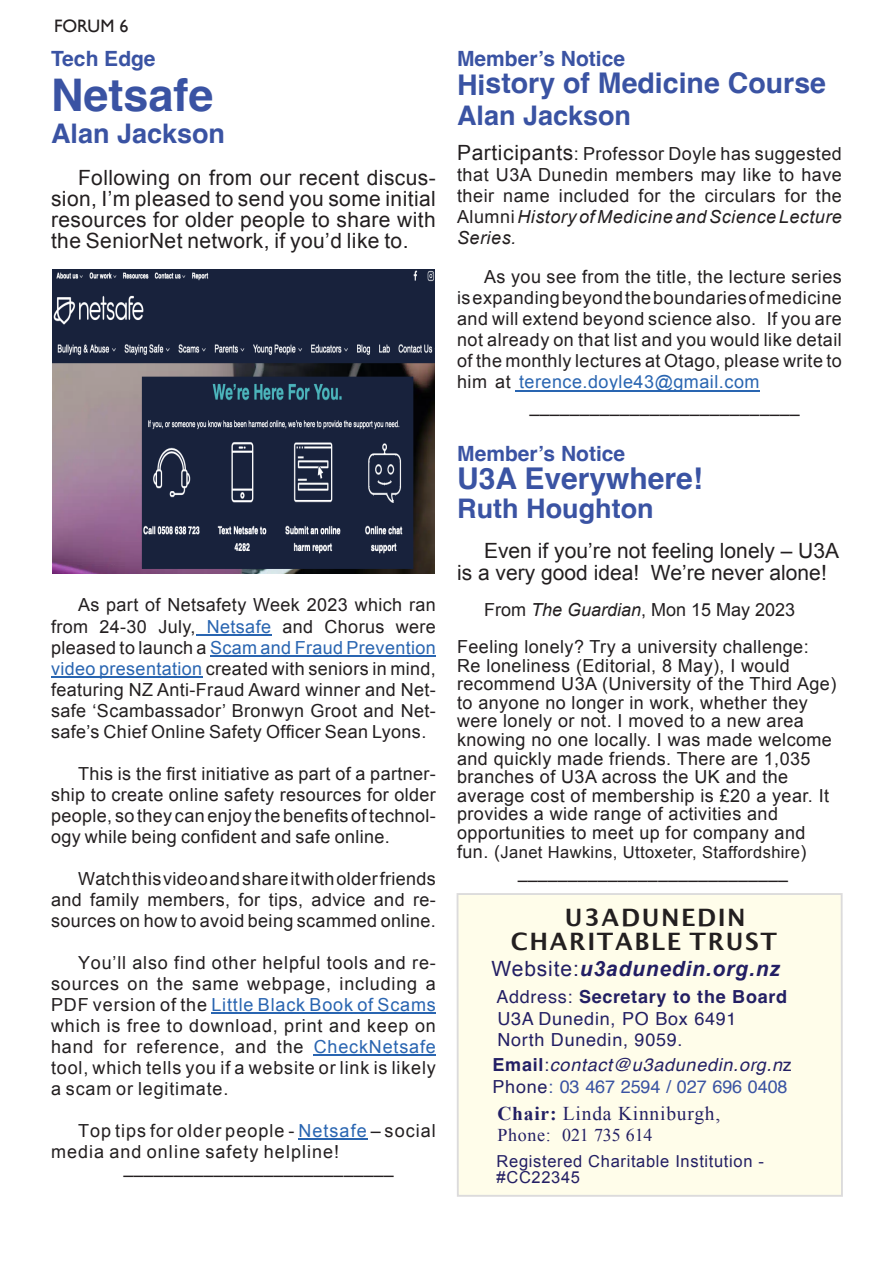
<style>
.page{position:relative;width:893px;height:1263px;background:#fff}
.page>*{position:absolute;margin:0;border:0;box-sizing:border-box;transform-origin:0 0}
.t1{font:700 45px "Helvetica";color:#3a53a3}
.t2{font:700 30px "Helvetica";color:#3a53a3}
.t3{font:700 28.5px "Helvetica";color:#3a53a3}
.t4{font:700 27px "Helvetica";color:#3a53a3}
.t5{font:700 24px/24px "Lucida Grande";letter-spacing:.065em;color:#231f20}
.t6{font:21px/21px "Arial";color:#231f20;text-align:justify}
.t7{font:700 21px "Helvetica";color:#3a53a3}
.t8{font:italic 700 21px "Arial";letter-spacing:.04em;color:#231f64}
.t9{font:19.5px "Times New Roman";letter-spacing:.04em;color:#231f64}
.t10{font:18px/21px "Arial";letter-spacing:.025em;color:#231f20;text-align:justify}
.t11{font:18px/21px "Arial";letter-spacing:.06em;color:#231f20}
.t12{font:18px/21.6px "Helvetica";letter-spacing:.04em;color:#231f64}
.t13{font:italic 18px/21.6px "Helvetica";letter-spacing:.04em;color:#231f64}
.t14{font:18px "Times New Roman";letter-spacing:-.005em;color:#231f64}
.t15{font:18px "Gill Sans";color:#231f20}
.t16{font:16.5px "Arial";letter-spacing:.025em;color:#231f20}
.t17{font:16.5px/16.5px "Arial";letter-spacing:.04em;color:#231f64}
.s1{color:#2965b1}
.s2{font-size:21px}
.s3{font-style:italic}
.s4{font-size:18px}
.s5{font-weight:400;font-style:normal}
.s6{font-weight:700}
.s7{font-weight:700;font-style:normal}
.s8{font-style:normal}
.s9{font-style:normal;color:#3a53a3}
</style>
<div class="page">
<hr style="left:196px;top:634px;width:75px;height:2px;background:#2965b1">
<hr style="left:210px;top:655px;width:226px;height:2px;background:#2965b1">
<hr style="left:51px;top:676px;width:152px;height:2px;background:#2965b1">
<hr style="left:211px;top:1012px;width:225px;height:2px;background:#2965b1">
<hr style="left:314px;top:1054px;width:122px;height:2px;background:#2965b1">
<hr style="left:298px;top:1138px;width:70px;height:2px;background:#2965b1">
<hr style="left:515px;top:390px;width:244px;height:1px;background:#2965b1">
<img style="left:53px;top:270px;width:382px;height:304px">
<div style="left:457px;top:893px;width:386px;height:304px;background:#fffdea"></div>
<p class="t15" style="left:54px;top:19px;width:76px">FORUM 6</p>
<p class="t7" style="left:51px;top:50px;width:106px">Tech Edge</p>
<h1 class="t1" style="left:51px;top:77px;width:164px">Netsafe</h1>
<h3 class="t4" style="left:51px;top:122px;width:176px">Alan Jackson</h3>
<p class="t6" style="left:51px;top:169px;width:386px;text-indent:27px">Following on from our recent discus&shy;sion, I’m pleased to send you some initial resources for older people to share with the SeniorNet network, if you’d like to.</p>
<p class="t10" style="left:51px;top:596px;width:386px;text-indent:27px">As part of Netsafety Week 2023 which ran from 24-30 July, <span class="s1">Netsafe</span> and Chorus were pleased to launch a <span class="s1">Scam and Fraud Prevention video presentation</span> created with seniors in mind, featuring NZ Anti-Fraud Award winner and Net&shy;safe ‘Scambassador’ Bronwyn Groot and Net&shy;safe’s Chief Online Safety Officer Sean Lyons.</p>
<p class="t10" style="left:51px;top:764px;width:386px;text-indent:27px">This is the first initiative as part of a partner&shy;ship to create online safety resources for older people, so they can enjoy the benefits of technol&shy;ogy while being confident and safe online.</p>
<p class="t10" style="left:51px;top:869px;width:386px;text-indent:27px">Watch this video and share it with older friends and family members, for tips, advice and re&shy;sources on how to avoid being scammed online.</p>
<p class="t10" style="left:51px;top:953px;width:386px;text-indent:27px">You’ll also find other helpful tools and re&shy;sources on the same webpage, including a PDF version of the <span class="s1">Little Black Book of Scams </span>which is free to download, print and keep on hand for reference, and the <span class="s1">CheckNetsafe </span>tool, which tells you if a website or link is likely a scam or legitimate.</p>
<p class="t11" style="left:51px;top:1121px;width:386px;text-indent:27px">Top tips for older people - <span class="s1">Netsafe</span> – social media and online safety helpline!</p>
<p class="t10" style="left:123px;top:1166px;width:272px">–––––––––––––––––––––––––––</p>
<p class="t7" style="left:457px;top:51px;width:170px">Member’s Notice</p>
<h3 class="t3" style="left:457px;top:72px;width:370px">History of Medicine Course</h3>
<h3 class="t4" style="left:457px;top:105px;width:176px">Alan Jackson</h3>
<p class="t10" style="left:457px;top:145px;width:386px"><span class="s2">Participants</span>: Professor Doyle has suggested that U3A Dunedin members may like to have their name included for the circulars for the Alumni <span class="s3">History of Medicine and Science Lecture Series.</span></p>
<p class="t10" style="left:457px;top:268px;width:386px;text-indent:27px">As you see from the title, the lecture series is expanding beyond the boundaries of medicine and will extend beyond science also. If you are not already on that list and you would like detail of the monthly lectures at Otago, please write to him at <span class="s1">terence.doyle43@gmail.com</span></p>
<p class="t10" style="left:529px;top:405px;width:272px">–––––––––––––––––––––––––––</p>
<p class="t7" style="left:457px;top:445px;width:170px">Member’s Notice</p>
<h2 class="t2" style="left:457px;top:467px;width:247px">U3A Everywhere!</h2>
<h3 class="t4" style="left:457px;top:497px;width:198px">Ruth Houghton</h3>
<p class="t6" style="left:457px;top:542px;width:383px;line-height:21.8px;text-indent:27px">Even if you’re not feeling lonely – U3A is a very good idea! We’re never alone!</p>
<p class="t10" style="left:457px;top:593px;width:353px;line-height:36.6px;text-indent:27px">From <span class="s3">The Guardian</span>, Mon 15 May 2023<br>Feeling lonely? Try a university challenge:</p>
<p class="t10" style="left:457px;top:658px;width:381px;line-height:18.6px;text-align:left">Re loneliness (Editorial, 8 May), I would recommend U3A (University of the Third Age) to anyone no longer in work, whether they were lonely or not. I moved to a new area knowing no one locally. I was made welcome and quickly made friends. There are 1,035 branches of U3A across the UK and the average cost of membership is £20 a year. It provides a wide range of activities and opportunities to meet up for company and</p>
<p class="t16" style="left:457px;top:845px;width:351px"><span class="s4">fun. (</span>Janet Hawkins, Uttoxeter, Staffordshire<span class="s4">)</span></p>
<p class="t10" style="left:518px;top:870px;width:272px">–––––––––––––––––––––––––––</p>
<h3 class="t5" style="left:511px;top:907px;width:268px;text-indent:54px">U3A DUNEDIN<br>CHARITABLE TRUST</h3>
<p class="t8" style="left:492px;top:960px;width:290px"><span class="s5">Website:</span>u3adunedin.org.nz</p>
<p class="t12" style="left:496px;top:987px;width:292px">Address: <span class="s6">Secretary to the Board<br></span>U3A Dunedin, PO Box 6491<br>North Dunedin, 9059.</p>
<p class="t13" style="left:493px;top:1055px;width:301px"><span class="s7">Email</span><span class="s8">:</span>contact@u3adunedin.org.n<span class="s8">z<br>Phone</span><span class="s9">: 03 467 2594 / 027 696 0408</span></p>
<p class="t9" style="left:497px;top:1107px;width:224px"><span class="s6">Chair:</span> Linda Kinniburgh,</p>
<p class="t14" style="left:497px;top:1128px;width:157px">Phone: 021 735 614</p>
<p class="t17" style="left:497px;top:1154px;width:269px">Registered Charitable Institution - #CC22345</p>
</div>
